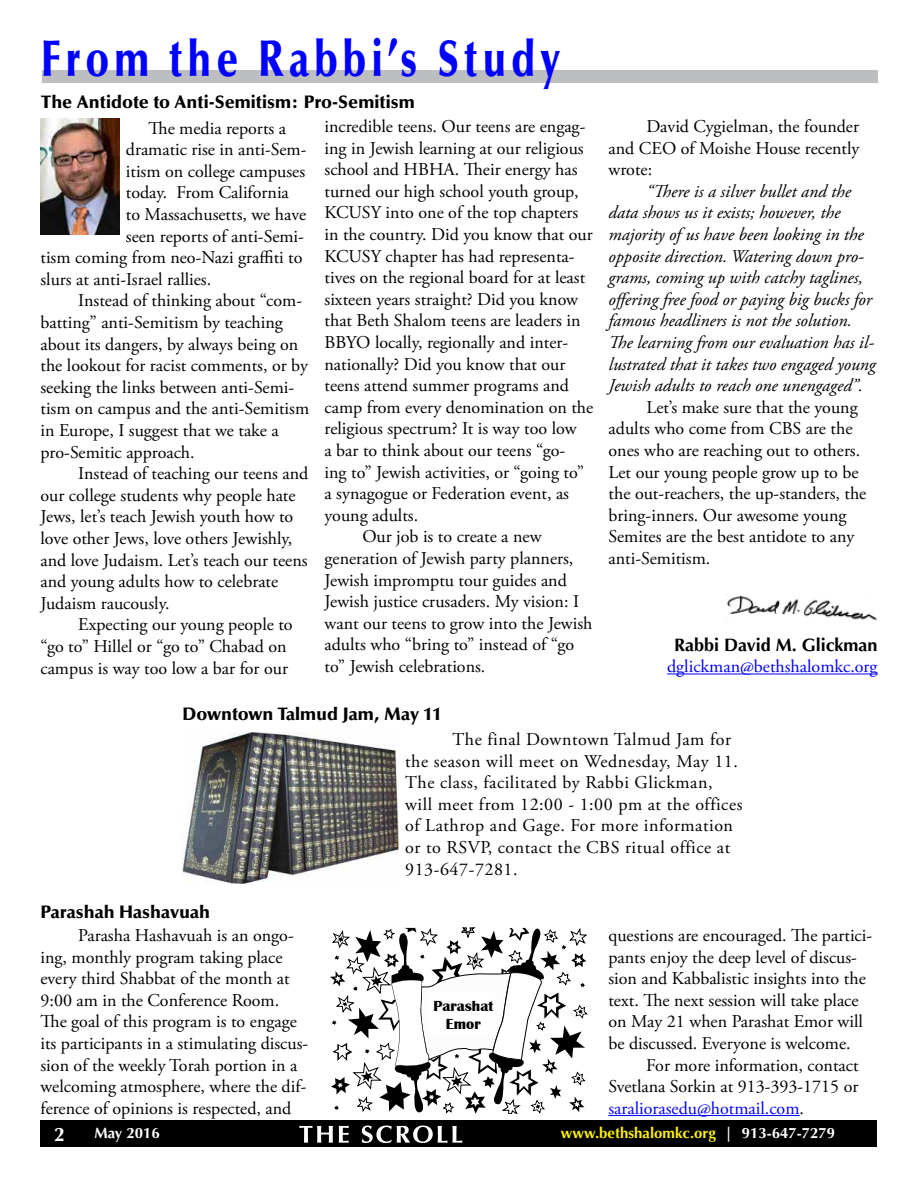
<style>
.page{position:relative;width:918px;height:1188px;background:#fff}
.page>*{position:absolute;margin:0;border:0;box-sizing:border-box;transform-origin:0 0}
.t1{font:900 51.3px "Optima LT Std";letter-spacing:.13em;color:#00f;scale:.76 1}
.t2{font:700 19.5px "Optima LT Std";color:#fff}
.t3{font:18px/21.6px "Adobe Garamond Pro";color:#000}
.t4{font:italic 18px/21.6px "Adobe Garamond Pro";color:#000}
.t5{font:18px/21.6px "Adobe Garamond Pro";letter-spacing:.03em;color:#000}
.t6{font:900 18px "Optima LT Std";color:#000}
.t7{font:18px "Adobe Garamond Pro";color:#00f}
.t8{font:700 18px "Optima LT Std";color:#000}
.t9{font:700 16.5px/19.8px "Britannic";color:#000;text-align:center}
.t10{font:700 15px "Optima LT Std";color:#fff200}
.t11{font:700 15px/18px "Britannic";color:#000;text-align:center}
.t12{font:700 15px "Optima LT Std";color:#fff}
.s1{color:#00f}
.s2{color:#fff}
</style>
<div class="page">
<div style="left:40px;top:1120px;width:838px;height:28px;background:#000"></div>
<svg style="left:299px;top:1126px;width:34px;height:17px"></svg>
<svg style="left:339px;top:1126px;width:10px;height:17px"></svg>
<svg style="left:362px;top:1126px;width:100px;height:17px"></svg>
<div style="left:42px;top:71px;width:836px;height:12px;background:#bcbec0"></div>
<img style="left:727px;top:595px;width:150px;height:26px">
<hr style="left:667px;top:674px;width:211px;height:1px;background:#00f">
<img style="left:41px;top:119px;width:78px;height:115px">
<svg style="left:330px;top:928px;width:258px;height:186px"></svg>
<div style="left:428px;top:992px;width:66px;height:43px;background:#fff"></div>
<hr style="left:608px;top:1115px;width:192px;height:1px;background:#00f">
<img style="left:183px;top:732px;width:215px;height:151px">
<h1 class="t1" style="left:41px;top:29px;width:684px">From the Rabbi’s Study</h1>
<p class="t3" style="left:149px;top:118px;width:139px">The media reports a</p>
<p class="t3" style="left:126px;top:139px;width:182px">dramatic rise in anti-Sem-</p>
<p class="t3" style="left:126px;top:161px;width:181px">itism on college campuses</p>
<p class="t3" style="left:126px;top:182px;width:165px">today. From California</p>
<p class="t3" style="left:126px;top:204px;width:182px">to Massachusetts, we have</p>
<p class="t3" style="left:126px;top:226px;width:180px">seen reports of anti-Semi-</p>
<p class="t3" style="left:41px;top:247px;width:264px">tism coming from neo-Nazi graffiti to</p>
<p class="t3" style="left:41px;top:269px;width:172px">slurs at anti-Israel rallies.</p>
<p class="t3" style="left:78px;top:290px;width:225px">Instead of thinking about “com-</p>
<p class="t3" style="left:41px;top:312px;width:244px">batting” anti-Semitism by teaching</p>
<p class="t3" style="left:41px;top:334px;width:259px">about its dangers, by always being on</p>
<p class="t3" style="left:41px;top:355px;width:269px">the lookout for racist comments, or by</p>
<p class="t3" style="left:41px;top:377px;width:255px">seeking the links between anti-Semi-</p>
<p class="t3" style="left:41px;top:398px;width:270px">tism on campus and the anti-Semitism</p>
<p class="t3" style="left:41px;top:420px;width:240px">in Europe, I suggest that we take a</p>
<p class="t3" style="left:41px;top:442px;width:156px">pro-Semitic approach.</p>
<p class="t3" style="left:78px;top:463px;width:232px">Instead of teaching our teens and</p>
<p class="t3" style="left:41px;top:485px;width:257px">our college students why people hate</p>
<p class="t3" style="left:41px;top:506px;width:254px">Jews, let’s teach Jewish youth how to</p>
<p class="t3" style="left:41px;top:528px;width:253px">love other Jews, love others Jewishly,</p>
<p class="t3" style="left:41px;top:550px;width:269px">and love Judaism. Let’s teach our teens</p>
<p class="t3" style="left:41px;top:571px;width:239px">and young adults how to celebrate</p>
<p class="t3" style="left:41px;top:593px;width:131px">Judaism raucously.</p>
<p class="t3" style="left:78px;top:614px;width:216px">Expecting our young people to</p>
<p class="t3" style="left:41px;top:636px;width:248px">“go to” Hillel or “go to” Chabad on</p>
<p class="t3" style="left:41px;top:658px;width:249px">campus is way too low a bar for our</p>
<p class="t6" style="left:41px;top:92px;width:375px">The Antidote to Anti-Semitism: Pro-Semitism</p>
<p class="t3" style="left:325px;top:116px;width:262px">incredible teens. Our teens are engag-</p>
<p class="t3" style="left:325px;top:138px;width:261px">ing in Jewish learning at our religious</p>
<p class="t3" style="left:325px;top:159px;width:255px">school and HBHA. Their energy has</p>
<p class="t3" style="left:325px;top:181px;width:256px">turned our high school youth group,</p>
<p class="t3" style="left:325px;top:203px;width:255px">KCUSY into one of the top chapters</p>
<p class="t3" style="left:325px;top:224px;width:270px">in the country. Did you know that our</p>
<p class="t3" style="left:325px;top:246px;width:252px">KCUSY chapter has had representa-</p>
<p class="t3" style="left:325px;top:267px;width:262px">tives on the regional board for at least</p>
<p class="t3" style="left:325px;top:289px;width:255px">sixteen years straight? Did you know</p>
<p class="t3" style="left:325px;top:311px;width:258px">that Beth Shalom teens are leaders in</p>
<p class="t3" style="left:325px;top:332px;width:245px">BBYO locally, regionally and inter-</p>
<p class="t3" style="left:325px;top:354px;width:242px">nationally? Did you know that our</p>
<p class="t3" style="left:325px;top:375px;width:246px">teens attend summer programs and</p>
<p class="t3" style="left:325px;top:397px;width:270px">camp from every denomination on the</p>
<p class="t3" style="left:325px;top:419px;width:254px">religious spectrum? It is way too low</p>
<p class="t3" style="left:325px;top:440px;width:242px">a bar to think about our teens “go-</p>
<p class="t3" style="left:325px;top:462px;width:261px">ing to” Jewish activities, or “going to”</p>
<p class="t3" style="left:325px;top:483px;width:246px">a synagogue or Federation event, as</p>
<p class="t3" style="left:325px;top:505px;width:95px">young adults.</p>
<p class="t3" style="left:362px;top:527px;width:181px">Our job is to create a new</p>
<p class="t3" style="left:325px;top:548px;width:250px">generation of Jewish party planners,</p>
<p class="t3" style="left:325px;top:570px;width:244px">Jewish impromptu tour guides and</p>
<p class="t3" style="left:325px;top:591px;width:256px">Jewish justice crusaders. My vision: I</p>
<p class="t3" style="left:325px;top:613px;width:269px">want our teens to grow into the Jewish</p>
<p class="t3" style="left:325px;top:635px;width:251px">adults who “bring to” instead of “go</p>
<p class="t3" style="left:325px;top:656px;width:162px">to” Jewish celebrations.</p>
<p class="t3" style="left:609px;top:116px;width:252px;text-align:justify;text-indent:38px">David Cygielman, the founder and CEO of Moishe House recently wrote:</p>
<p class="t4" style="left:609px;top:181px;width:269px;text-indent:38px">“There is a silver bullet and the data shows us it exists; however, the majority of us have been looking in the opposite direction. Watering down pro&shy;grams, coming up with catchy taglines, offering free food or paying big bucks for famous headliners is not the solution.<br>The learning from our evaluation has il&shy;lustrated that it takes two engaged young Jewish adults to reach one unengaged”.</p>
<p class="t3" style="left:609px;top:397px;width:259px;text-indent:38px">Let’s make sure that the young adults who come from CBS are the ones who are reaching out to others.<br>Let our young people grow up to be the out-reachers, the up-standers, the bring-inners. Our awesome young<br>Semites are the best antidote to any anti-Semitism.</p>
<p class="t8" style="left:674px;top:634px;width:205px">Rabbi David M. Glickman</p>
<p class="t7" style="left:667px;top:656px;width:212px">dglickman@bethshalomkc.org</p>
<p class="t6" style="left:183px;top:704px;width:261px">Downtown Talmud Jam, May 11</p>
<p class="t5" style="left:405px;top:729px;width:339px;text-indent:47px">The final Downtown Talmud Jam for the season will meet on Wednesday, May 11.<br>The class, facilitated by Rabbi Glickman, will meet from 12:00 - 1:00 pm at the offices of Lathrop and Gage. For more information or to RSVP, contact the CBS ritual office at 913-647-7281.</p>
<p class="t6" style="left:41px;top:901px;width:171px">Parashah Hashavuah</p>
<p class="t3" style="left:41px;top:925px;width:269px;text-indent:38px">Parasha Hashavuah is an ongo&shy;ing, monthly program taking place every third Shabbat of the month at 9:00 am in the Conference Room.<br>The goal of this program is to engage its participants in a stimulating discus&shy;sion of the weekly Torah portion in a welcoming atmosphere, where the dif&shy;ference of opinions is respected, and</p>
<p class="t9" style="left:435px;top:995px;width:56px">B’nei<br>Mitzvah</p>
<p class="t11" style="left:434px;top:997px;width:61px">Parashat<br>Emor</p>
<p class="t3" style="left:608px;top:925px;width:265px">questions are encouraged. The partici&shy;pants enjoy the deep level of discus&shy;sion and Kabbalistic insights into the text. The next session will take place on May 21 when Parashat Emor will be discussed. Everyone is welcome.</p>
<p class="t3" style="left:608px;top:1055px;width:252px;text-align:justify;text-indent:38px">For more information, contact Svetlana Sorkin at 913-393-1715 or <span class="s1">saraliorasedu@hotmail.com</span>.</p>
<p class="t2" style="left:54px;top:1123px;width:12px">2</p>
<p class="t12" style="left:95px;top:1124px;width:67px">May 2016</p>
<p class="t10" style="left:561px;top:1124px;width:276px">www.bethshalomkc.org <span class="s2">| 913-647-7279</span></p>
</div>
